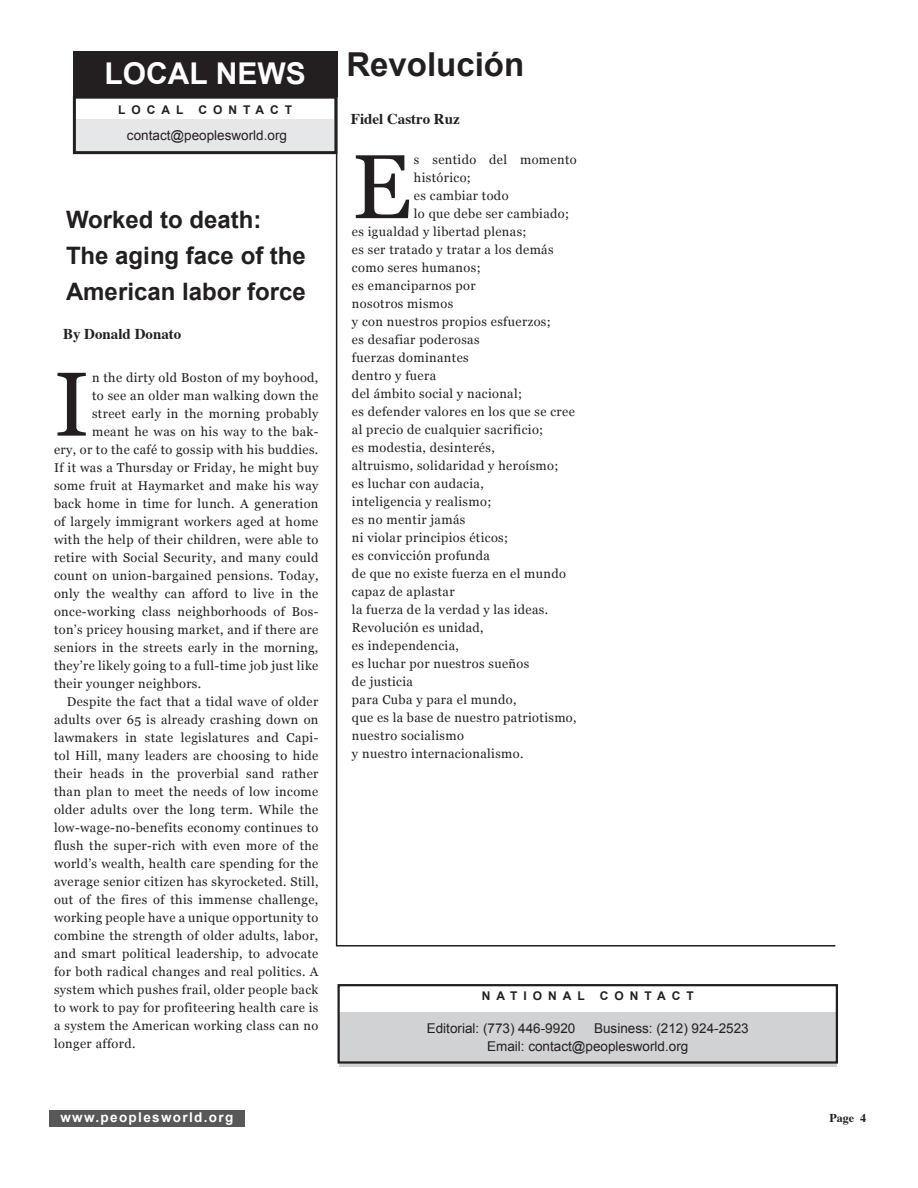
<style>
.page{position:relative;width:918px;height:1188px;background:#fff}
.page>*{position:absolute;margin:0;border:0;box-sizing:border-box;transform-origin:0 0}
.caps_paragraph{font:90.75px "Georgia";color:#231f20}
.title_arial-Tiny{font:700 33px "Arial";color:#231f20}
.t1{font:700 30px "Arial";color:#fff}
.title_arial-small{font:700 24px/36px "Arial";color:#231f20}
.by_line{font:700 15px "Times";color:#231f20}
.t2{font:13.5px/18px "Arial";color:#231f20}
.t3{font:700 13.5px "Arial";letter-spacing:.1em;color:#fff}
.body-text{font:12.75px/18px "Georgia";letter-spacing:.03em;color:#231f20;text-align:justify}
.caps_paragraph-2{font:12.75px/18px "Georgia";letter-spacing:.03em;color:#231f20}
.quote{font:700 12px "Arial";letter-spacing:.5em;color:#231f20}
.by_line-2{font:700 12px "Times";color:#231f20}
</style>
<div class="page">
<hr style="left:336px;top:81px;width:1px;height:864px;background:#231f20">
<hr style="left:336px;top:945px;width:499px;height:2px;background:#231f20">
<div style="left:73px;top:51px;width:264px;height:45px;background:#231f20"></div>
<div style="left:49px;top:1110px;width:196px;height:17px;background:#57585a"></div>
<div style="left:76px;top:119px;width:258px;height:34px;background:#e6e7e9"></div>
<div style="left:73px;top:96px;width:264px;height:58px;border:3px solid #231f20"></div>
<div style="left:339px;top:1012px;width:498px;height:54px;background:#d1d2d4"></div>
<div style="left:338px;top:984px;width:500px;height:80px;border:2px solid #231f20"></div>
<p class="t1" style="left:105px;top:53px;width:203px">LOCAL NEWS</p>
<p class="title_arial-Tiny" style="left:346px;top:43px;width:179px">Revolución</p>
<p class="quote" style="left:118px;top:102px;width:67px">LOCAL</p>
<p class="quote" style="left:198px;top:102px;width:95px">CONTACT</p>
<p class="t2" style="left:127px;top:126px;width:162px">contact@peoplesworld.org</p>
<p class="title_arial-small" style="left:66px;top:202px;width:241px">Worked to death:<br>The aging face of the<br>American labor force</p>
<p class="by_line" style="left:63px;top:319px;width:120px">By Donald Donato</p>
<p class="caps_paragraph" style="left:54px;top:349px;width:37px">I</p>
<p class="caps_paragraph-2" style="left:92px;top:369px;width:228px">n the dirty old Boston of my boyhood,</p>
<p class="caps_paragraph-2" style="left:92px;top:387px;width:228px">to see an older man walking down the</p>
<p class="caps_paragraph-2" style="left:92px;top:405px;width:228px">street early in the morning probably</p>
<p class="caps_paragraph-2" style="left:92px;top:423px;width:228px">meant he was on his way to the bak-</p>
<p class="caps_paragraph-2" style="left:54px;top:441px;width:266px">ery, or to the café to gossip with his buddies.</p>
<p class="caps_paragraph-2" style="left:54px;top:459px;width:266px">If it was a Thursday or Friday, he might buy</p>
<p class="caps_paragraph-2" style="left:54px;top:477px;width:266px">some fruit at Haymarket and make his way</p>
<p class="caps_paragraph-2" style="left:54px;top:495px;width:266px">back home in time for lunch. A generation</p>
<p class="caps_paragraph-2" style="left:54px;top:513px;width:266px">of largely immigrant workers aged at home</p>
<p class="caps_paragraph-2" style="left:54px;top:531px;width:266px">with the help of their children, were able to</p>
<p class="caps_paragraph-2" style="left:54px;top:549px;width:266px">retire with Social Security, and many could</p>
<p class="caps_paragraph-2" style="left:54px;top:567px;width:266px">count on union-bargained pensions. Today,</p>
<p class="caps_paragraph-2" style="left:54px;top:585px;width:266px">only the wealthy can afford to live in the</p>
<p class="caps_paragraph-2" style="left:54px;top:603px;width:266px">once-working class neighborhoods of Bos-</p>
<p class="caps_paragraph-2" style="left:54px;top:621px;width:266px">ton’s pricey housing market, and if there are</p>
<p class="caps_paragraph-2" style="left:54px;top:639px;width:266px">seniors in the streets early in the morning,</p>
<p class="caps_paragraph-2" style="left:54px;top:657px;width:266px">they’re likely going to a full-time job just like</p>
<p class="caps_paragraph-2" style="left:54px;top:675px;width:149px">their younger neighbors.</p>
<p class="body-text" style="left:54px;top:693px;width:266px;text-indent:13px">Despite the fact that a tidal wave of older adults over 65 is already crashing down on lawmakers in state legislatures and Capi&shy;tol Hill, many leaders are choosing to hide their heads in the proverbial sand rather than plan to meet the needs of low income older adults over the long term. While the low-wage-no-benefits economy continues to flush the super-rich with even more of the world’s wealth, health care spending for the average senior citizen has skyrocketed. Still, out of the fires of this immense challenge, working people have a unique opportunity to combine the strength of older adults, labor, and smart political leadership, to advocate for both radical changes and real politics. A system which pushes frail, older people back to work to pay for profiteering health care is a system the American working class can no longer afford.</p>
<p class="t3" style="left:60px;top:1109px;width:174px">www.peoplesworld.org</p>
<p class="by_line" style="left:351px;top:105px;width:110px">Fidel Castro Ruz</p>
<p class="caps_paragraph" style="left:352px;top:132px;width:61px">E</p>
<p class="caps_paragraph-2" style="left:414px;top:151px;width:164px">s sentido del momento histórico;</p>
<p class="body-text" style="left:414px;top:187px;width:96px">es cambiar todo</p>
<p class="body-text" style="left:414px;top:205px;width:157px">lo que debe ser cambiado;</p>
<p class="body-text" style="left:352px;top:223px;width:176px">es igualdad y libertad plenas;</p>
<p class="body-text" style="left:352px;top:241px;width:203px">es ser tratado y tratar a los demás</p>
<p class="body-text" style="left:352px;top:259px;width:130px">como seres humanos;</p>
<p class="body-text" style="left:352px;top:277px;width:125px">es emanciparnos por</p>
<p class="body-text" style="left:352px;top:295px;width:103px">nosotros mismos</p>
<p class="body-text" style="left:352px;top:313px;width:200px">y con nuestros propios esfuerzos;</p>
<p class="body-text" style="left:352px;top:331px;width:129px">es desafiar poderosas</p>
<p class="body-text" style="left:352px;top:349px;width:118px">fuerzas dominantes</p>
<p class="body-text" style="left:352px;top:367px;width:86px">dentro y fuera</p>
<p class="body-text" style="left:352px;top:385px;width:172px">del ámbito social y nacional;</p>
<p class="body-text" style="left:352px;top:403px;width:224px">es defender valores en los que se cree</p>
<p class="body-text" style="left:352px;top:421px;width:193px">al precio de cualquier sacrificio;</p>
<p class="body-text" style="left:352px;top:439px;width:144px">es modestia, desinterés,</p>
<p class="body-text" style="left:352px;top:457px;width:208px">altruismo, solidaridad y heroísmo;</p>
<p class="body-text" style="left:352px;top:475px;width:133px">es luchar con audacia,</p>
<p class="body-text" style="left:352px;top:493px;width:141px">inteligencia y realismo;</p>
<p class="body-text" style="left:352px;top:511px;width:115px">es no mentir jamás</p>
<p class="body-text" style="left:352px;top:529px;width:158px">ni violar principios éticos;</p>
<p class="body-text" style="left:352px;top:547px;width:139px">es convicción profunda</p>
<p class="body-text" style="left:352px;top:565px;width:216px">de que no existe fuerza en el mundo</p>
<p class="body-text" style="left:352px;top:583px;width:104px">capaz de aplastar</p>
<p class="body-text" style="left:352px;top:601px;width:198px">la fuerza de la verdad y las ideas.</p>
<p class="body-text" style="left:352px;top:619px;width:133px">Revolución es unidad,</p>
<p class="body-text" style="left:352px;top:637px;width:108px">es independencia,</p>
<p class="body-text" style="left:352px;top:655px;width:179px">es luchar por nuestros sueños</p>
<p class="body-text" style="left:352px;top:673px;width:63px">de justicia</p>
<p class="body-text" style="left:352px;top:691px;width:166px">para Cuba y para el mundo,</p>
<p class="body-text" style="left:352px;top:709px;width:226px">que es la base de nuestro patriotismo,</p>
<p class="body-text" style="left:352px;top:727px;width:113px">nuestro socialismo</p>
<p class="body-text" style="left:352px;top:745px;width:173px">y nuestro internacionalismo.</p>
<p class="quote" style="left:482px;top:988px;width:105px">NATIONAL</p>
<p class="quote" style="left:600px;top:988px;width:95px">CONTACT</p>
<p class="t2" style="left:427px;top:1019px;width:150px">Editorial: (773) 446-9920</p>
<p class="t2" style="left:487px;top:1019px;width:263px;text-indent:107px">Business: (212) 924-2523<br>Email: contact@peoplesworld.org</p>
<p class="by_line-2" style="left:829px;top:1106px;width:38px">Page 4</p>
</div>
